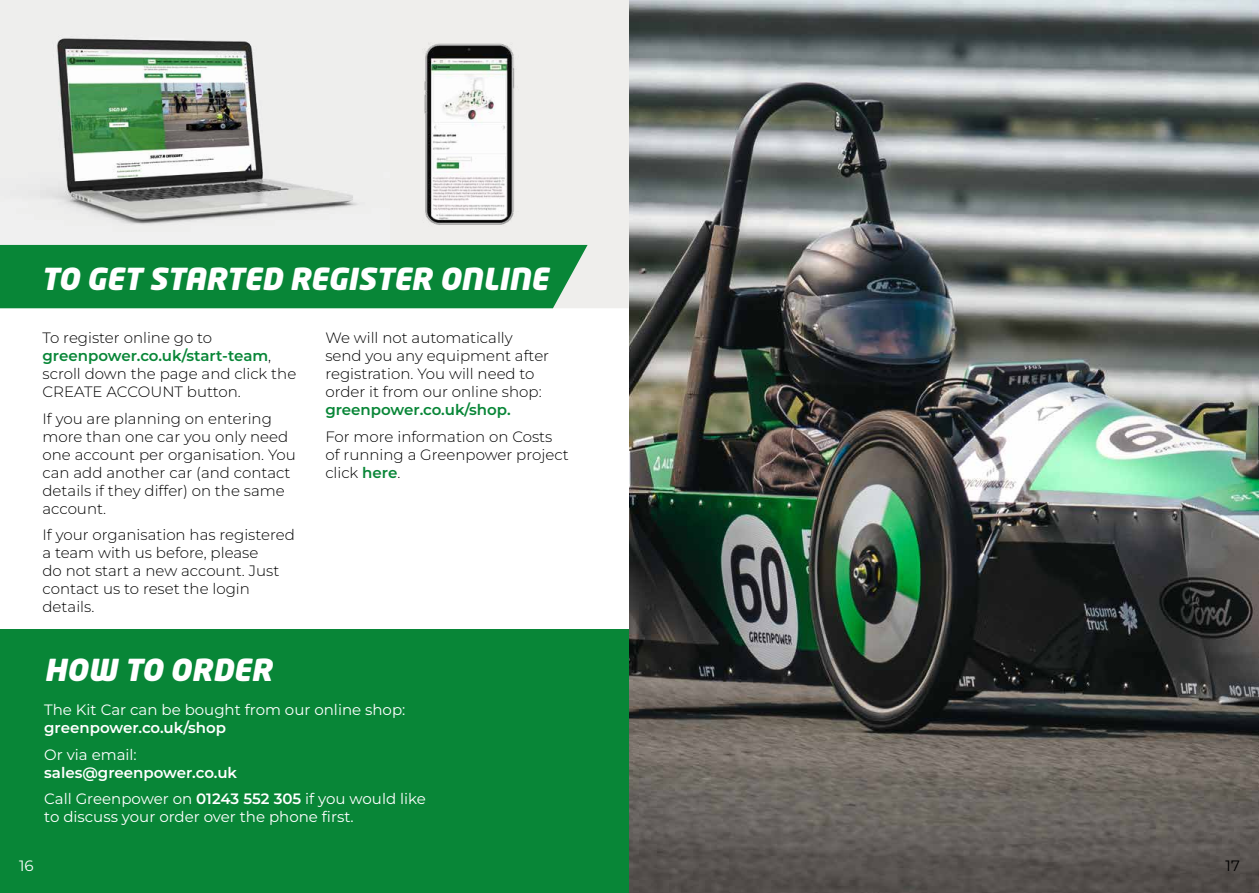
<style>
.page{position:relative;width:1259px;height:893px;background:#fff}
.page>*{position:absolute;margin:0;border:0;box-sizing:border-box;transform-origin:0 0}
.Page_title{font:italic 900 30px "Neo Tech Std";color:#fff}
.t1{font:300 15px/18px "Montserrat";color:#000}
.t2{font:15px/18px "Montserrat";color:#fff}
.t3{font:600 15px "Montserrat";color:#fff}
.t4{font:15px "Montserrat";color:#000}
.s1{font-weight:600;color:#088637}
.s2{font-weight:600}
</style>
<div class="page">
<div style="left:0;top:629px;width:629px;height:264px;background:#088637"></div>
<div style="left:389px;top:0;width:240px;height:308px;background:#efeeec"></div>
<img style="left:0;top:0;width:389px;height:245px">
<img style="left:411px;top:31px;width:119px;height:196px">
<div style="left:0;top:245px;width:587px;height:63px;background:#088637"></div>
<img style="left:629px;top:0;width:630px;height:893px">
<p class="Page_title" style="left:41px;top:259px;width:508px">TO GET STARTED REGISTER ONLINE</p>
<p class="t1" style="left:43px;top:328px;width:255px">To register online go to <span class="s1">greenpower.co.uk/start-team</span>, scroll down the page and click the<br>CREATE ACCOUNT button.</p>
<p class="t1" style="left:43px;top:409px;width:255px">If you are planning on entering more than one car you only need one account per organisation. You can add another car (and contact details if they differ) on the same account.</p>
<p class="t1" style="left:43px;top:525px;width:254px">If your organisation has registered a team with us before, please<br>do not start a new account. Just contact us to reset the login details.</p>
<p class="Page_title" style="left:44px;top:650px;width:229px">HOW TO ORDER</p>
<p class="t1" style="left:325px;top:328px;width:225px">We will not automatically send you any equipment after registration. You will need to order it from our online shop: <span class="s1">greenpower.co.uk/shop.</span></p>
<p class="t1" style="left:325px;top:427px;width:245px">For more information on Costs of running a Greenpower project click <span class="s1">here</span>.</p>
<p class="t2" style="left:44px;top:700px;width:363px">The Kit Car can be bought from our online shop:</p>
<p class="t3" style="left:44px;top:717px;width:183px">greenpower.co.uk/shop</p>
<p class="t2" style="left:44px;top:745px;width:94px">Or via email:</p>
<p class="t3" style="left:44px;top:762px;width:194px">sales@greenpower.co.uk</p>
<p class="t2" style="left:44px;top:789px;width:383px">Call Greenpower on <span class="s2">01243 552 305</span> if you would like to discuss your order over the phone first.</p>
<p class="t2" style="left:19px;top:856px;width:16px">16</p>
<p class="t4" style="left:1225px;top:856px;width:16px">17</p>
</div>
